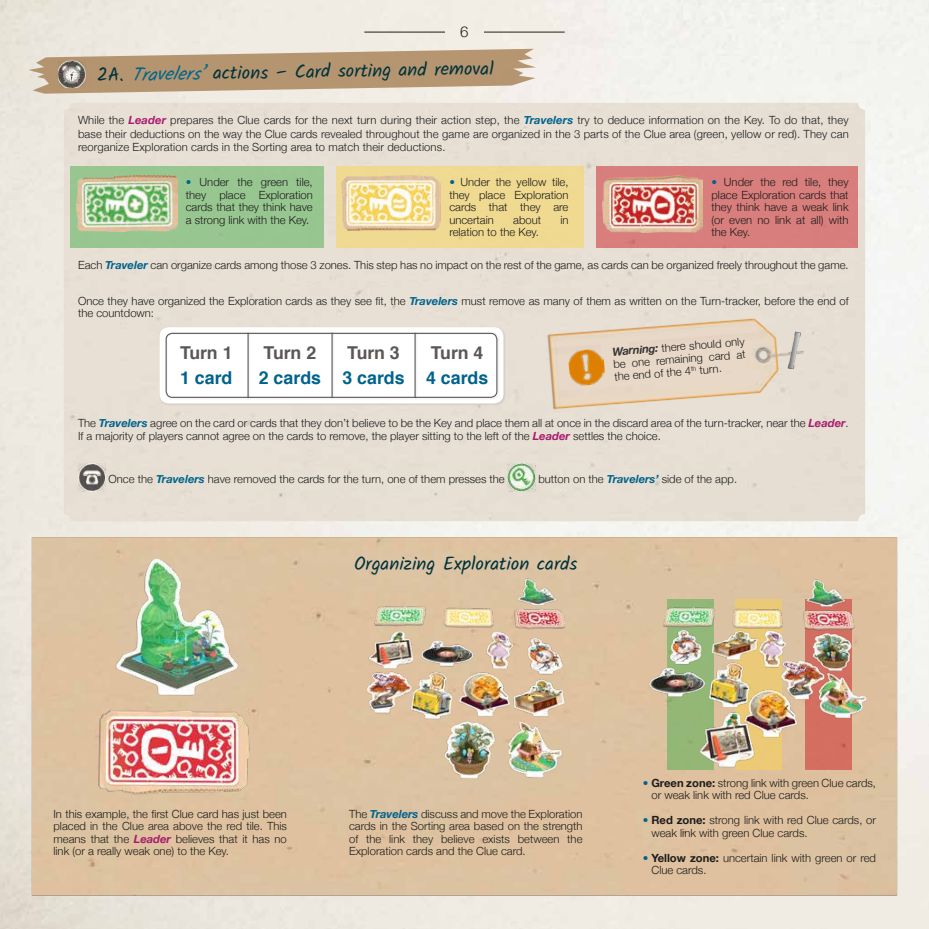
<style>
.page{position:relative;width:929px;height:929px;background:#fff}
.page>*{position:absolute;margin:0;border:0;box-sizing:border-box;transform-origin:0 0}
.t1{font:18.75px "Kalam";color:#00323c}
.t2{font:700 17.75px "Helvetica";color:#00638c}
.t3{font:700 17.75px "Helvetica";letter-spacing:-.01em;color:#5c5755}
.t4{font:300 15px "Helvetica Neue";color:#1d1d1b}
.t5{font:300 11.25px/12.5px "Helvetica Neue";color:#1d1d1b;text-align:justify}
.s1{font-style:italic;color:#00638c}
.s2{font-weight:700;font-style:italic;color:#a71c6d}
.s3{font-weight:700;font-style:italic;color:#00638c}
.s4{color:#00638c}
.s5{font-weight:700;font-style:italic;color:#343433}
.s6{font-weight:700}
</style>
<div class="page">
<img style="left:0;top:0;width:928px;height:928px">
<div style="left:64px;top:103px;width:801px;height:418px;background:#e8e0d5"></div>
<svg style="left:28px;top:49px;width:508px;height:45px;background:#c2a98a"></svg>
<div style="left:32px;top:537px;width:864px;height:358px;background:#dec19f"></div>
<div style="left:71px;top:167px;width:253px;height:81px;background:#98c691"></div>
<div style="left:336px;top:167px;width:248px;height:81px;background:#f0da91"></div>
<div style="left:596px;top:167px;width:261px;height:81px;background:#d87e7c"></div>
<img style="left:531px;top:279px;width:277px;height:162px">
<img style="left:78px;top:463px;width:27px;height:28px">
<img style="left:508px;top:463px;width:27px;height:28px">
<hr style="left:364px;top:32px;width:81px;height:1px;background:#1d1d1b">
<hr style="left:484px;top:32px;width:80px;height:1px;background:#1d1d1b">
<div style="left:159px;top:326px;width:346px;height:79px;background:#5c5755;opacity:.15"></div>
<div style="left:159px;top:327px;width:344px;height:76px;background:#fff;border-radius:9px"></div>
<div style="left:166px;top:333px;width:331px;height:65px;border:1px solid #5c5755;border-radius:6px"></div>
<hr style="left:247px;top:332px;width:4px;height:68px;background:#5c5755;opacity:.15">
<hr style="left:247px;top:333px;width:1px;height:65px;background:#5c5755">
<hr style="left:331px;top:332px;width:4px;height:68px;background:#5c5755;opacity:.15">
<hr style="left:331px;top:333px;width:1px;height:65px;background:#5c5755">
<div style="left:413px;top:332px;width:5px;height:68px;background:#5c5755;opacity:.15"></div>
<hr style="left:414px;top:333px;width:1px;height:65px;background:#5c5755">
<img style="left:602px;top:175px;width:100px;height:57px">
<img style="left:341px;top:175px;width:100px;height:55px">
<img style="left:77px;top:175px;width:100px;height:57px">
<img style="left:61px;top:540px;width:190px;height:262px">
<img style="left:349px;top:567px;width:233px;height:230px">
<img style="left:639px;top:568px;width:236px;height:202px">
<img style="left:567px;top:348px;width:38px;height:38px">
<svg style="left:787px;top:331px;width:14px;height:38px"></svg>
<img style="left:58px;top:60px;width:28px;height:28px">
<svg style="left:690px;top:366px;width:6px;height:5px"></svg>
<h3 class="t4" style="left:460px;top:19px;width:10px">6</h3>
<h1 class="t1" style="left:97px;top:62px;width:398px;rotate:-1deg">2A. <span class="s1">Travelers’</span> actions – Card sorting and removal</h1>
<p class="t5" style="left:78px;top:113px;width:772px;line-height:13.5px">While the <span class="s2">Leader</span> prepares the Clue cards for the next turn during their action step, the <span class="s3">Travelers</span> try to deduce information on the Key. To do that, they base their deductions on the way the Clue cards revealed throughout the game are organized in the 3 parts of the Clue area (green, yellow or red). They can reorganize Exploration cards in the Sorting area to match their deductions.</p>
<p class="t5" style="left:186px;top:175px;width:128px"><span class="s4">•</span> Under the green tile, they place Exploration cards that they think have a strong link with the Key.</p>
<p class="t5" style="left:449px;top:175px;width:121px"><span class="s4">•</span> Under the yellow tile, they place Exploration cards that they are uncertain</p>
<p class="t5" style="left:513px;top:212px;width:29px">about</p>
<p class="t5" style="left:560px;top:212px;width:10px">in</p>
<p class="t5" style="left:449px;top:225px;width:91px">relation to the Key.</p>
<p class="t5" style="left:711px;top:175px;width:139px"><span class="s4">•</span> Under the red tile, they place Exploration cards that they think have a weak link (or even no link at all) with the Key.</p>
<p class="t5" style="left:78px;top:258px;width:772px">Each <span class="s3">Traveler</span> can organize cards among those 3 zones. This step has no impact on the rest of the game, as cards can be organized freely throughout the game.</p>
<p class="t5" style="left:78px;top:293px;width:772px">Once they have organized the Exploration cards as they see fit, the <span class="s3">Travelers</span> must remove as many of them as written on the Turn-tracker, before the end of the countdown:</p>
<h2 class="t3" style="left:180px;top:338px;width:54px">Turn 1</h2>
<h2 class="t2" style="left:180px;top:363px;width:54px">1 card</h2>
<h2 class="t3" style="left:263px;top:338px;width:54px">Turn 2</h2>
<h2 class="t2" style="left:259px;top:363px;width:64px">2 cards</h2>
<h2 class="t3" style="left:347px;top:338px;width:54px">Turn 3</h2>
<h2 class="t2" style="left:342px;top:363px;width:64px">3 cards</h2>
<h2 class="t3" style="left:431px;top:338px;width:54px">Turn 4</h2>
<h2 class="t2" style="left:426px;top:363px;width:64px">4 cards</h2>
<p class="t5" style="left:612px;top:344px;width:134px;rotate:-4deg"><span class="s5">Warning:</span> there should only be one remaining card at the end of the 4</p>
<p class="t5" style="left:699px;top:363px;width:24px;rotate:-4deg">turn.</p>
<p class="t5" style="left:78px;top:416px;width:772px">The <span class="s3">Travelers</span> agree on the card or cards that they don’t believe to be the Key and place them all at once in the discard area of the turn-tracker, near the <span class="s2">Leader</span>.<br>If a majority of players cannot agree on the cards to remove, the player sitting to the left of the <span class="s2">Leader</span> settles the choice.</p>
<p class="t5" style="left:108px;top:472px;width:397px">Once the <span class="s3">Travelers</span> have removed the cards for the turn, one of them presses the</p>
<p class="t5" style="left:538px;top:472px;width:200px">button on the <span class="s3">Travelers’</span> side of the app.</p>
<h1 class="t1" style="left:354px;top:550px;width:225px">Organizing Exploration cards</h1>
<p class="t5" style="left:53px;top:806px;width:235px">In this example, the first Clue card has just been placed in the Clue area above the red tile. This means that the <span class="s2">Leader</span> believes that it has no link (or a really weak one) to the Key.</p>
<p class="t5" style="left:349px;top:806px;width:235px">The <span class="s3">Travelers</span> discuss and move the Exploration cards in the Sorting area based on the strength of the link they believe exists between the Exploration cards and the Clue card.</p>
<p class="t5" style="left:651px;top:775px;width:226px;text-indent:-9px"><span class="s4">•</span> <span class="s6">Green zone:</span> strong link with green Clue cards, or weak link with red Clue cards.</p>
<p class="t5" style="left:651px;top:813px;width:226px;text-indent:-9px"><span class="s4">•</span> <span class="s6">Red zone:</span> strong link with red Clue cards, or weak link with green Clue cards.</p>
<p class="t5" style="left:651px;top:850px;width:226px;text-indent:-9px"><span class="s4">•</span> <span class="s6">Yellow zone:</span> uncertain link with green or red<br>Clue cards.</p>
</div>
